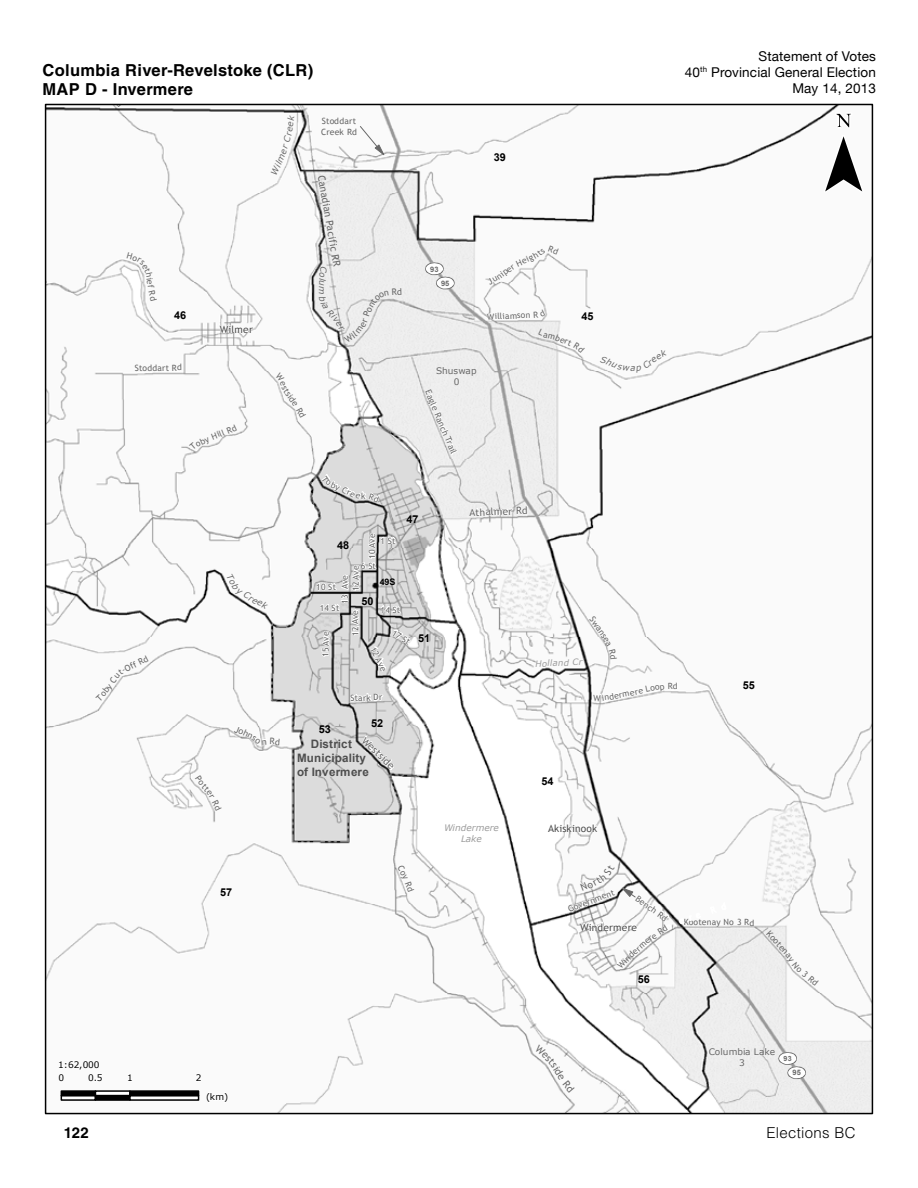
<style>
.page{position:relative;width:918px;height:1188px;background:#fff}
.page>*{position:absolute;margin:0;border:0;box-sizing:border-box;transform-origin:0 0}
.t1{font:700 16.5px/18.8px "Helvetica LT Std";letter-spacing:.02em;color:#000}
.t2{font:300 15px "Helvetica LT Std";letter-spacing:.02em;color:#000}
.t3{font:700 15px "Helvetica LT Std";color:#000}
.t4{font:13.5px/16.2px "Helvetica Neue LT";letter-spacing:.01em;color:#000;text-align:right}
.t5{font:700 11.55px/14px "Arial";letter-spacing:.01em;color:#4e4e4e;text-align:center}
.t6{font:700 10.8px "Arial";letter-spacing:-.005em;color:#000}
.t7{font:10.05px "Trebuchet MS";color:#686868}
.t8{font:10.05px "Trebuchet MS";letter-spacing:.01em;color:#4e4e4e}
.t9{font:9px/10.8px "Verdana";letter-spacing:-.01em;color:#686868;text-align:center}
.t10{font:9px "Verdana";letter-spacing:-.01em;color:#000}
.t11{font:italic 9px/10.8px "Verdana";letter-spacing:-.01em;color:#9c9c9c;text-align:center}
.t12{font:700 9px "Arial";color:#000}
.t13{font:8.55px/10.5px "Trebuchet MS";letter-spacing:.025em;color:#686868}
.t14{font:italic 8.55px "Verdana";color:#9c9c9c}
.t15{font:700 7.5px "Arial";color:#686868}
.t16{font:700 7.05px "Arial";color:#686868}
</style>
<div class="page">
<img style="left:48px;top:107px;width:822px;height:1004px">
<svg style="left:425px;top:262px;width:30px;height:27px"></svg>
<svg style="left:424px;top:388px;width:34px;height:67px"></svg>
<svg style="left:349px;top:692px;width:36px;height:11px"></svg>
<svg style="left:359px;top:125px;width:26px;height:31px"></svg>
<svg style="left:469px;top:506px;width:59px;height:11px"></svg>
<svg style="left:362px;top:735px;width:32px;height:36px"></svg>
<svg style="left:219px;top:325px;width:35px;height:9px"></svg>
<svg style="left:547px;top:823px;width:51px;height:9px"></svg>
<svg style="left:778px;top:1052px;width:28px;height:27px"></svg>
<svg style="left:820px;top:109px;width:48px;height:90px"></svg>
<svg style="left:61px;top:1096px;width:34px;height:5px"></svg>
<svg style="left:61px;top:1090px;width:34px;height:6px"></svg>
<svg style="left:95px;top:1096px;width:34px;height:5px"></svg>
<svg style="left:95px;top:1090px;width:34px;height:6px"></svg>
<svg style="left:129px;top:1096px;width:70px;height:5px"></svg>
<svg style="left:129px;top:1090px;width:70px;height:6px"></svg>
<svg style="left:127px;top:1073px;width:6px;height:9px"></svg>
<svg style="left:193px;top:1073px;width:9px;height:9px"></svg>
<svg style="left:205px;top:1091px;width:24px;height:13px"></svg>
<svg style="left:58px;top:1059px;width:45px;height:23px"></svg>
<svg style="left:234px;top:725px;width:47px;height:21px"></svg>
<svg style="left:226px;top:573px;width:43px;height:36px"></svg>
<svg style="left:564px;top:659px;width:19px;height:7px"></svg>
<svg style="left:592px;top:682px;width:86px;height:19px"></svg>
<svg style="left:319px;top:266px;width:83px;height:77px"></svg>
<svg style="left:600px;top:349px;width:67px;height:24px"></svg>
<svg style="left:271px;top:115px;width:23px;height:60px"></svg>
<svg style="left:105px;top:103px;width:18px;height:4px"></svg>
<svg style="left:96px;top:694px;width:7px;height:8px"></svg>
<svg style="left:114px;top:669px;width:9px;height:10px"></svg>
<svg style="left:189px;top:437px;width:22px;height:13px"></svg>
<svg style="left:226px;top:424px;width:11px;height:9px"></svg>
<svg style="left:785px;top:952px;width:34px;height:34px"></svg>
<svg style="left:538px;top:329px;width:47px;height:24px"></svg>
<svg style="left:127px;top:252px;width:30px;height:49px"></svg>
<svg style="left:487px;top:244px;width:73px;height:41px"></svg>
<svg style="left:195px;top:775px;width:27px;height:35px"></svg>
<svg style="left:486px;top:308px;width:60px;height:12px"></svg>
<svg style="left:275px;top:372px;width:15px;height:22px"></svg>
<svg style="left:296px;top:407px;width:10px;height:11px"></svg>
<svg style="left:316px;top:531px;width:96px;height:142px;background:#c9c9c9"></svg>
<svg style="left:589px;top:616px;width:28px;height:43px"></svg>
<svg style="left:568px;top:864px;width:159px;height:105px"></svg>
<svg style="left:534px;top:1044px;width:41px;height:49px"></svg>
<svg style="left:398px;top:865px;width:16px;height:27px"></svg>
<svg style="left:321px;top:473px;width:60px;height:31px"></svg>
<h1 class="t1" style="left:43px;top:61px;width:272px">Columbia River-Revelstoke (CLR)<br>MAP D - Invermere</h1>
<p class="t13" style="left:321px;top:116px;width:37px">Stoddart<br>Creek Rd</p>
<p class="t6" style="left:174px;top:308px;width:14px">46</p>
<p class="t13" style="left:135px;top:363px;width:49px;rotate:-1deg">Stoddart Rd</p>
<p class="t8" style="left:220px;top:324px;width:35px">Wilmer</p>
<p class="t13" style="left:210px;top:432px;width:15px;rotate:-21deg">Hill</p>
<p class="t7" style="left:327px;top:174px;width:94px;rotate:80deg">Canadian Pacific RR</p>
<p class="t13" style="left:292px;top:390px;width:18px;rotate:55deg">side</p>
<p class="t13" style="left:361px;top:491px;width:6px">k</p>
<p class="t6" style="left:337px;top:538px;width:14px">48</p>
<p class="t13" style="left:367px;top:559px;width:27px;rotate:-90deg">10 Ave</p>
<p class="t6" style="left:494px;top:150px;width:14px">39</p>
<p class="t15" style="left:430px;top:264px;width:10px">93</p>
<p class="t15" style="left:441px;top:278px;width:10px">95</p>
<p class="t13" style="left:498px;top:270px;width:17px;rotate:-35deg">iper</p>
<p class="t13" style="left:487px;top:311px;width:45px;rotate:-2deg">Williamson</p>
<p class="t9" style="left:436px;top:365px;width:42px">Shuswap<br>0</p>
<p class="t13" style="left:432px;top:388px;width:70px;rotate:67deg">Eagle Ranch Trail</p>
<p class="t6" style="left:407px;top:512px;width:14px">47</p>
<p class="t7" style="left:469px;top:506px;width:60px;rotate:-2deg">Athalmer Rd</p>
<p class="t13" style="left:120px;top:666px;width:30px;rotate:-27deg">-Off Rd</p>
<p class="t13" style="left:97px;top:692px;width:24px;rotate:-53deg">oby C</p>
<p class="t13" style="left:361px;top:561px;width:17px">6 St</p>
<p class="t13" style="left:339px;top:603px;width:30px;rotate:-89deg">13 Ave</p>
<p class="t13" style="left:351px;top:591px;width:27px;rotate:-90deg">12 Ave</p>
<p class="t12" style="left:380px;top:576px;width:17px">49S</p>
<p class="t13" style="left:316px;top:582px;width:21px">10 St</p>
<p class="t6" style="left:362px;top:594px;width:14px">50</p>
<p class="t13" style="left:320px;top:603px;width:21px">14 St</p>
<p class="t13" style="left:381px;top:604px;width:21px;rotate:1deg">14 St</p>
<p class="t13" style="left:395px;top:628px;width:21px;rotate:31deg">17 St</p>
<p class="t13" style="left:377px;top:645px;width:27px;rotate:63deg">12 Ave</p>
<p class="t13" style="left:350px;top:636px;width:27px;rotate:-91deg">12 Ave</p>
<p class="t13" style="left:320px;top:657px;width:27px;rotate:-89deg">15 Ave</p>
<p class="t6" style="left:418px;top:631px;width:14px">51</p>
<p class="t6" style="left:319px;top:722px;width:14px">53</p>
<p class="t13" style="left:350px;top:693px;width:34px;rotate:-2deg">Stark Dr</p>
<p class="t6" style="left:371px;top:716px;width:14px">52</p>
<p class="t7" style="left:367px;top:735px;width:43px;rotate:43deg">Westside</p>
<h3 class="t5" style="left:297px;top:738px;width:73px">District<br>Municipality of Invermere</h3>
<p class="t14" style="left:535px;top:658px;width:29px;rotate:-3deg">Hollan</p>
<p class="t6" style="left:542px;top:774px;width:14px">54</p>
<p class="t6" style="left:582px;top:309px;width:14px">45</p>
<p class="t11" style="left:444px;top:822px;width:56px">Windermere<br>Lake</p>
<p class="t8" style="left:548px;top:822px;width:50px">Akiskinook</p>
<p class="t13" style="left:613px;top:691px;width:22px;rotate:-11deg">erme</p>
<h3 class="t4" style="left:685px;top:48px;width:192px">Statement of Votes<br>40<sup>th</sup> Provincial General Election<br>May 14, 2013</h3>
<p class="t13" style="left:668px;top:681px;width:12px">Rd</p>
<p class="t6" style="left:743px;top:678px;width:14px">55</p>
<p class="t6" style="left:220px;top:885px;width:14px">57</p>
<p class="t13" style="left:566px;top:905px;width:51px;rotate:-21deg">Government</p>
<p class="t13" style="left:640px;top:893px;width:38px;rotate:36deg">Bench Rd</p>
<p class="t8" style="left:580px;top:921px;width:58px">Windermere</p>
<p class="t13" style="left:626px;top:952px;width:22px;rotate:-42deg">derm</p>
<p class="t13" style="left:684px;top:916px;width:72px;rotate:1deg">Kootenay No 3 Rd</p>
<p class="t13" style="left:772px;top:928px;width:30px;rotate:48deg">Kooten</p>
<p class="t6" style="left:638px;top:972px;width:14px">56</p>
<p class="t10" style="left:58px;top:1058px;width:43px">1:62,000</p>
<p class="t10" style="left:59px;top:1071px;width:7px">0</p>
<p class="t10" style="left:88px;top:1071px;width:16px">0.5</p>
<p class="t10" style="left:127px;top:1071px;width:7px">1</p>
<p class="t10" style="left:196px;top:1071px;width:7px">2</p>
<p class="t9" style="left:709px;top:1047px;width:68px">Columbia Lake<br>3</p>
<p class="t16" style="left:784px;top:1054px;width:10px">93</p>
<p class="t15" style="left:793px;top:1068px;width:10px">95</p>
<p class="t10" style="left:206px;top:1091px;width:24px">(km)</p>
<h2 class="t3" style="left:64px;top:1123px;width:27px">122</h2>
<h2 class="t2" style="left:766px;top:1123px;width:91px">Elections BC</h2>
</div>
